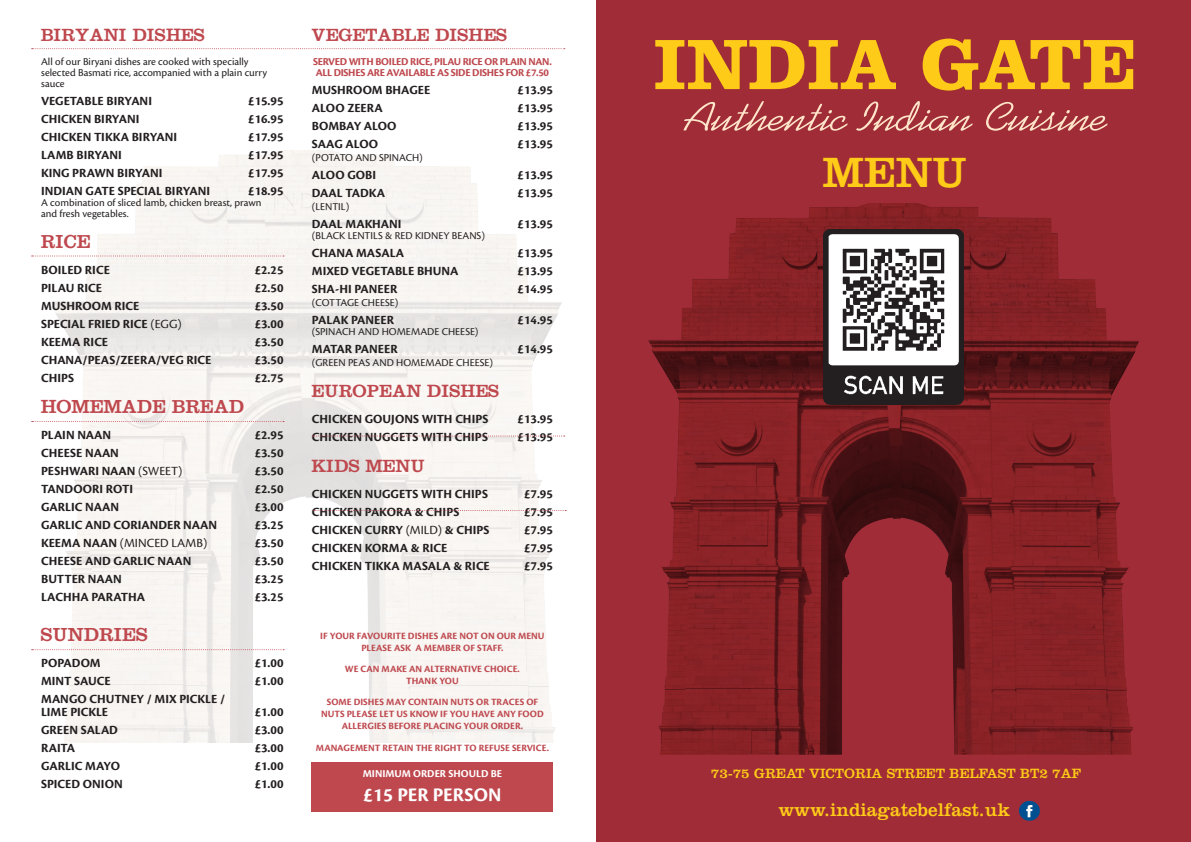
<style>
.page{position:relative;width:1191px;height:842px;background:#fff}
.page>*{position:absolute;margin:0;border:0;box-sizing:border-box;transform-origin:0 0}
.t1{font:44px "Clarendon LT Std";color:#fecb18}
.t2{font:700 20px "Cronos Pro";color:#fff}
.t3{font:19px "Clarendon LT Std";color:#fecb18}
.t4{font:700 17px "Clarendon";color:#be484e}
.t5{font:700 16px "Clarendon";color:#be484e}
.t6{font:14px "Clarendon LT Std";color:#fecb18}
.t7{font:700 13px "Cronos Pro";color:#231f20}
.t8{font:13px "Cronos Pro";letter-spacing:.005em;color:#231f20}
.t9{font:11px/11px "Cronos Pro";color:#231f20}
.t10{font:700 11px "Cronos Pro";letter-spacing:-.03em;color:#be484e}
.t11{font:700 11px "Cronos Pro";color:#fff}
.t12{font:700 10px/12px "Cronos Pro";color:#be484e;text-align:center}
.s1{font-weight:400}
.s2{font-weight:700}
</style>
<div class="page">
<div style="left:596px;top:0;width:595px;height:842px;background:#9f2c36"></div>
<svg style="left:655px;top:40px;width:241px;height:49px"></svg>
<img style="left:50px;top:151px;width:512px;height:591px">
<svg style="left:922px;top:39px;width:211px;height:52px"></svg>
<svg style="left:683px;top:101px;width:424px;height:30px"></svg>
<img style="left:648px;top:204px;width:491px;height:551px">
<svg style="left:1019px;top:801px;width:20px;height:20px"></svg>
<div style="left:312px;top:761px;width:241px;height:50px;background:#be484e"></div>
<svg style="left:32px;top:48px;width:533px;height:1px"></svg>
<svg style="left:32px;top:255px;width:252px;height:1px"></svg>
<svg style="left:32px;top:421px;width:252px;height:1px"></svg>
<svg style="left:32px;top:649px;width:252px;height:1px"></svg>
<svg style="left:314px;top:510px;width:252px;height:1px"></svg>
<svg style="left:312px;top:435px;width:253px;height:1px"></svg>
<img style="left:823px;top:230px;width:140px;height:174px">
<p class="t5" style="left:41px;top:26px;width:166px">BIRYANI DISHES</p>
<p class="t9" style="left:41px;top:56px;width:227px">All of our Biryani dishes are cooked with specially selected Basmati rice, accompanied with a plain curry sauce</p>
<p class="t7" style="left:41px;top:93px;width:112px">VEGETABLE BIRYANI</p>
<p class="t7" style="left:248px;top:93px;width:37px">£15.95</p>
<p class="t7" style="left:41px;top:111px;width:100px">CHICKEN BIRYANI</p>
<p class="t7" style="left:248px;top:111px;width:37px">£16.95</p>
<p class="t7" style="left:41px;top:129px;width:138px">CHICKEN TIKKA BIRYANI</p>
<p class="t7" style="left:248px;top:129px;width:37px">£17.95</p>
<p class="t7" style="left:41px;top:147px;width:82px">LAMB BIRYANI</p>
<p class="t7" style="left:248px;top:147px;width:37px">£17.95</p>
<p class="t7" style="left:41px;top:165px;width:123px">KING PRAWN BIRYANI</p>
<p class="t7" style="left:248px;top:165px;width:37px">£17.95</p>
<p class="t7" style="left:41px;top:183px;width:171px">INDIAN GATE SPECIAL BIRYANI</p>
<p class="t7" style="left:248px;top:183px;width:37px">£18.95</p>
<p class="t9" style="left:41px;top:197px;width:222px">A combination of sliced lamb, chicken breast, prawn</p>
<p class="t9" style="left:41px;top:208px;width:89px">and fresh vegetables.</p>
<p class="t4" style="left:41px;top:232px;width:51px">RICE</p>
<p class="t7" style="left:41px;top:262px;width:70px">BOILED RICE</p>
<p class="t7" style="left:255px;top:262px;width:30px">£2.25</p>
<p class="t7" style="left:41px;top:280px;width:62px">PILAU RICE</p>
<p class="t7" style="left:255px;top:280px;width:30px">£2.50</p>
<p class="t7" style="left:41px;top:298px;width:100px">MUSHROOM RICE</p>
<p class="t7" style="left:255px;top:298px;width:30px">£3.50</p>
<p class="t7" style="left:41px;top:316px;width:142px">SPECIAL FRIED RICE <span class="s1">(EGG)</span></p>
<p class="t7" style="left:255px;top:316px;width:30px">£3.00</p>
<p class="t7" style="left:41px;top:334px;width:69px">KEEMA RICE</p>
<p class="t7" style="left:255px;top:334px;width:30px">£3.50</p>
<p class="t7" style="left:41px;top:352px;width:172px">CHANA/PEAS/ZEERA/VEG RICE</p>
<p class="t7" style="left:255px;top:352px;width:30px">£3.50</p>
<p class="t7" style="left:41px;top:370px;width:35px">CHIPS</p>
<p class="t7" style="left:255px;top:370px;width:30px">£2.75</p>
<p class="t4" style="left:41px;top:397px;width:205px">HOMEMADE BREAD</p>
<p class="t7" style="left:41px;top:427px;width:72px">PLAIN NAAN</p>
<p class="t7" style="left:255px;top:427px;width:30px">£2.95</p>
<p class="t7" style="left:41px;top:445px;width:79px">CHEESE NAAN</p>
<p class="t7" style="left:255px;top:445px;width:30px">£3.50</p>
<p class="t7" style="left:41px;top:463px;width:143px">PESHWARI NAAN <span class="s1">(SWEET)</span></p>
<p class="t7" style="left:255px;top:463px;width:30px">£3.50</p>
<p class="t7" style="left:41px;top:481px;width:94px">TANDOORI ROTI</p>
<p class="t7" style="left:255px;top:481px;width:30px">£2.50</p>
<p class="t7" style="left:41px;top:499px;width:79px">GARLIC NAAN</p>
<p class="t7" style="left:255px;top:499px;width:30px">£3.00</p>
<p class="t7" style="left:41px;top:517px;width:177px">GARLIC AND CORIANDER NAAN</p>
<p class="t7" style="left:255px;top:517px;width:30px">£3.25</p>
<p class="t8" style="left:41px;top:535px;width:168px"><span class="s2">KEEMA NAAN</span> (MINCED LAMB)</p>
<p class="t7" style="left:255px;top:535px;width:30px">£3.50</p>
<p class="t7" style="left:41px;top:553px;width:152px">CHEESE AND GARLIC NAAN</p>
<p class="t7" style="left:255px;top:553px;width:30px">£3.50</p>
<p class="t7" style="left:41px;top:571px;width:82px">BUTTER NAAN</p>
<p class="t7" style="left:255px;top:571px;width:30px">£3.25</p>
<p class="t7" style="left:41px;top:589px;width:105px">LACHHA PARATHA</p>
<p class="t7" style="left:255px;top:589px;width:30px">£3.25</p>
<p class="t4" style="left:41px;top:625px;width:109px">SUNDRIES</p>
<p class="t7" style="left:41px;top:655px;width:61px">POPADOM</p>
<p class="t7" style="left:255px;top:655px;width:30px">£1.00</p>
<p class="t7" style="left:41px;top:673px;width:71px">MINT SAUCE</p>
<p class="t7" style="left:255px;top:673px;width:30px">£1.00</p>
<p class="t7" style="left:41px;top:691px;width:185px">MANGO CHUTNEY / MIX PICKLE /</p>
<p class="t7" style="left:41px;top:704px;width:69px">LIME PICKLE</p>
<p class="t7" style="left:255px;top:704px;width:30px">£1.00</p>
<p class="t7" style="left:41px;top:722px;width:78px">GREEN SALAD</p>
<p class="t7" style="left:255px;top:722px;width:30px">£3.00</p>
<p class="t7" style="left:41px;top:740px;width:36px">RAITA</p>
<p class="t7" style="left:255px;top:740px;width:30px">£3.00</p>
<p class="t7" style="left:41px;top:758px;width:81px">GARLIC MAYO</p>
<p class="t7" style="left:255px;top:758px;width:30px">£1.00</p>
<p class="t7" style="left:41px;top:776px;width:83px">SPICED ONION</p>
<p class="t7" style="left:255px;top:776px;width:30px">£1.00</p>
<p class="t5" style="left:312px;top:26px;width:197px">VEGETABLE DISHES</p>
<p class="t10" style="left:313px;top:55px;width:240px">SERVED WITH BOILED RICE, PILAU RICE OR PLAIN NAN.</p>
<p class="t10" style="left:316px;top:66px;width:235px">ALL DISHES ARE AVAILABLE AS SIDE DISHES FOR £7.50</p>
<p class="t7" style="left:312px;top:82px;width:120px">MUSHROOM BHAGEE</p>
<p class="t7" style="left:517px;top:82px;width:37px">£13.95</p>
<p class="t7" style="left:312px;top:100px;width:72px">ALOO ZEERA</p>
<p class="t7" style="left:517px;top:100px;width:37px">£13.95</p>
<p class="t7" style="left:312px;top:118px;width:86px">BOMBAY ALOO</p>
<p class="t7" style="left:517px;top:118px;width:37px">£13.95</p>
<p class="t7" style="left:312px;top:136px;width:68px">SAAG ALOO</p>
<p class="t7" style="left:517px;top:136px;width:37px">£13.95</p>
<p class="t9" style="left:312px;top:152px;width:112px">(POTATO AND SPINACH)</p>
<p class="t7" style="left:312px;top:167px;width:66px">ALOO GOBI</p>
<p class="t7" style="left:517px;top:167px;width:37px">£13.95</p>
<p class="t7" style="left:312px;top:185px;width:75px">DAAL TADKA</p>
<p class="t7" style="left:517px;top:185px;width:37px">£13.95</p>
<p class="t9" style="left:312px;top:201px;width:39px">(LENTIL)</p>
<p class="t7" style="left:312px;top:216px;width:91px">DAAL MAKHANI</p>
<p class="t7" style="left:517px;top:216px;width:37px">£13.95</p>
<p class="t9" style="left:312px;top:230px;width:174px">(BLACK LENTILS &amp; RED KIDNEY BEANS)</p>
<p class="t7" style="left:312px;top:245px;width:94px">CHANA MASALA</p>
<p class="t7" style="left:517px;top:245px;width:37px">£13.95</p>
<p class="t7" style="left:312px;top:263px;width:148px">MIXED VEGETABLE BHUNA</p>
<p class="t7" style="left:517px;top:263px;width:37px">£13.95</p>
<p class="t7" style="left:312px;top:281px;width:87px">SHA-HI PANEER</p>
<p class="t7" style="left:517px;top:281px;width:37px">£14.95</p>
<p class="t9" style="left:312px;top:297px;width:88px">(COTTAGE CHEESE)</p>
<p class="t7" style="left:312px;top:312px;width:84px">PALAK PANEER</p>
<p class="t7" style="left:517px;top:312px;width:37px">£14.95</p>
<p class="t9" style="left:312px;top:326px;width:168px">(SPINACH AND HOMEMADE CHEESE)</p>
<p class="t7" style="left:312px;top:341px;width:87px">MATAR PANEER</p>
<p class="t7" style="left:517px;top:341px;width:37px">£14.95</p>
<p class="t9" style="left:312px;top:357px;width:183px">(GREEN PEAS AND HOMEMADE CHEESE)</p>
<p class="t5" style="left:312px;top:382px;width:189px">EUROPEAN DISHES</p>
<p class="t7" style="left:312px;top:411px;width:178px">CHICKEN GOUJONS WITH CHIPS</p>
<p class="t7" style="left:517px;top:411px;width:37px">£13.95</p>
<p class="t7" style="left:312px;top:429px;width:178px">CHICKEN NUGGETS WITH CHIPS</p>
<p class="t7" style="left:517px;top:429px;width:37px">£13.95</p>
<p class="t5" style="left:312px;top:457px;width:115px">KIDS MENU</p>
<p class="t7" style="left:312px;top:486px;width:178px">CHICKEN NUGGETS WITH CHIPS</p>
<p class="t7" style="left:524px;top:486px;width:30px">£7.95</p>
<p class="t7" style="left:312px;top:504px;width:149px">CHICKEN PAKORA &amp; CHIPS</p>
<p class="t7" style="left:524px;top:504px;width:30px">£7.95</p>
<p class="t7" style="left:312px;top:522px;width:179px">CHICKEN CURRY <span class="s1">(MILD)</span> &amp; CHIPS</p>
<p class="t7" style="left:524px;top:522px;width:30px">£7.95</p>
<p class="t7" style="left:312px;top:540px;width:137px">CHICKEN KORMA &amp; RICE</p>
<p class="t7" style="left:524px;top:540px;width:30px">£7.95</p>
<p class="t7" style="left:312px;top:558px;width:179px">CHICKEN TIKKA MASALA &amp; RICE</p>
<p class="t7" style="left:524px;top:558px;width:30px">£7.95</p>
<p class="t12" style="left:320px;top:630px;width:226px">IF YOUR FAVOURITE DISHES ARE NOT ON OUR MENU<br>PLEASE ASK A MEMBER OF STAFF.</p>
<p class="t12" style="left:345px;top:663px;width:176px">WE CAN MAKE AN ALTERNATIVE CHOICE.</p>
<p class="t12" style="left:406px;top:675px;width:54px">THANK YOU</p>
<p class="t12" style="left:321px;top:696px;width:224px">SOME DISHES MAY CONTAIN NUTS OR TRACES OF<br>NUTS PLEASE LET US KNOW IF YOU HAVE ANY FOOD<br>ALLERGIES BEFORE PLACING YOUR ORDER.</p>
<p class="t12" style="left:316px;top:742px;width:234px">MANAGEMENT RETAIN THE RIGHT TO REFUSE SERVICE.</p>
<p class="t11" style="left:363px;top:767px;width:141px">MINIMUM ORDER SHOULD BE</p>
<p class="t2" style="left:363px;top:783px;width:140px">£15 PER PERSON</p>
<p class="t1" style="left:822px;top:147px;width:146px">MENU</p>
<p class="t6" style="left:711px;top:765px;width:371px">73-75 GREAT VICTORIA STREET BELFAST BT2 7AF</p>
<p class="t3" style="left:778px;top:799px;width:233px">www.indiagatebelfast.uk</p>
</div>
